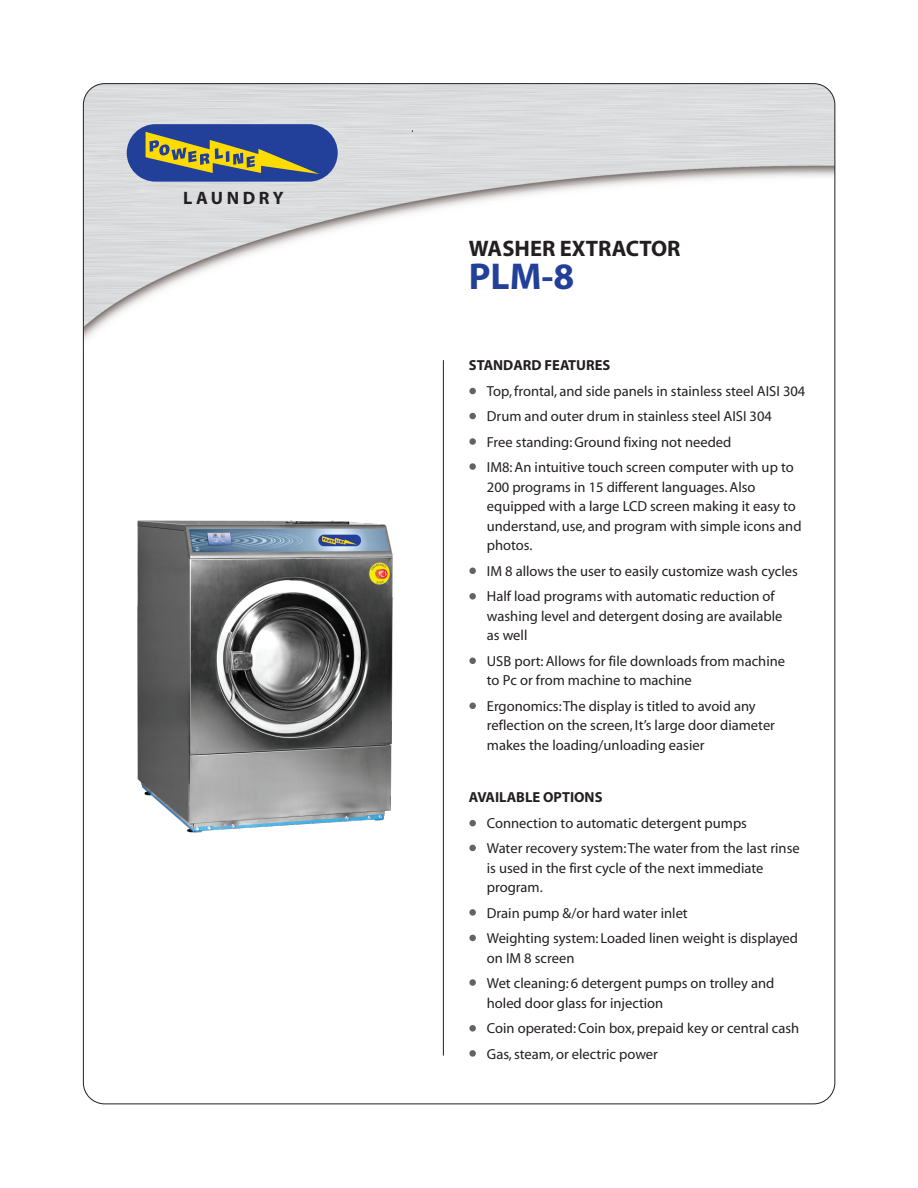
<style>
.page{position:relative;width:918px;height:1188px;background:#fff}
.page>*{position:absolute;margin:0;border:0;box-sizing:border-box;transform-origin:0 0}
.t1{font:700 37.5px "Myriad";color:#223f99}
.t2{font:700 22.5px "Myriad";color:#231f20}
.t3{font:700 18px "Myriad";letter-spacing:.2em;color:#231f20}
.t4{font:14.55px/25.5px "Myriad";color:#231f20}
.t5{font:700 14.55px "Myriad";color:#231f20}
</style>
<div class="page">
<hr style="left:443px;top:360px;width:1px;height:696px;background:#231f20">
<img style="left:83px;top:85px;width:752px;height:255px">
<div style="left:127px;top:124px;width:211px;height:58px;background:#223f99;border-radius:29px"></div>
<svg style="left:146px;top:132px;width:173px;height:42px"></svg>
<div style="left:469px;top:388px;width:7px;height:6px;background:#636366;border-radius:50%"></div>
<div style="left:469px;top:413px;width:7px;height:6px;background:#636366;border-radius:50%"></div>
<img style="left:137px;top:520px;width:256px;height:313px">
<div style="left:469px;top:438px;width:7px;height:7px;background:#636366;border-radius:50%"></div>
<div style="left:469px;top:463px;width:7px;height:7px;background:#636366;border-radius:50%"></div>
<div style="left:469px;top:568px;width:7px;height:6px;background:#636366;border-radius:50%"></div>
<div style="left:469px;top:593px;width:7px;height:7px;background:#636366;border-radius:50%"></div>
<div style="left:469px;top:658px;width:7px;height:6px;background:#636366;border-radius:50%"></div>
<div style="left:469px;top:703px;width:7px;height:6px;background:#636366;border-radius:50%"></div>
<div style="left:469px;top:820px;width:7px;height:6px;background:#636366;border-radius:50%"></div>
<div style="left:469px;top:845px;width:7px;height:6px;background:#636366;border-radius:50%"></div>
<div style="left:469px;top:909px;width:7px;height:7px;background:#636366;border-radius:50%"></div>
<div style="left:469px;top:935px;width:7px;height:6px;background:#636366;border-radius:50%"></div>
<div style="left:469px;top:979px;width:7px;height:7px;background:#636366;border-radius:50%"></div>
<div style="left:469px;top:1025px;width:7px;height:7px;background:#636366;border-radius:50%"></div>
<div style="left:469px;top:1050px;width:7px;height:7px;background:#636366;border-radius:50%"></div>
<p class="t3" style="left:183px;top:188px;width:102px">LAUNDRY</p>
<h2 class="t2" style="left:469px;top:237px;width:213px">WASHER EXTRACTOR</h2>
<h1 class="t1" style="left:469px;top:257px;width:107px">PLM-8</h1>
<p class="t5" style="left:469px;top:358px;width:143px">STANDARD FEATURES</p>
<p class="t4" style="left:487px;top:379px;width:320px">Top, frontal, and side panels in stainless steel AISI 304<br>Drum and outer drum in stainless steel AISI 304<br>Free standing: Ground fixing not needed<br>IM8: An intuitive touch screen computer with up to</p>
<p class="t4" style="left:487px;top:478px;width:316px;line-height:19.5px">200 programs in 15 different languages. Also equipped with a large LCD screen making it easy to understand, use, and program with simple icons and photos.</p>
<p class="t4" style="left:487px;top:559px;width:312px">IM 8 allows the user to easily customize wash cycles<br>Half load programs with automatic reduction of</p>
<p class="t4" style="left:487px;top:607px;width:297px;line-height:19.5px">washing level and detergent dosing are available as well</p>
<p class="t4" style="left:487px;top:652px;width:300px;line-height:19.5px">USB port: Allows for file downloads from machine to Pc or from machine to machine</p>
<p class="t4" style="left:487px;top:697px;width:290px;line-height:19.5px">Ergonomics: The display is titled to avoid any reflection on the screen, It’s large door diameter makes the loading/unloading easier</p>
<p class="t5" style="left:469px;top:790px;width:135px">AVAILABLE OPTIONS</p>
<p class="t4" style="left:487px;top:811px;width:314px">Connection to automatic detergent pumps<br>Water recovery system: The water from the last rinse</p>
<p class="t4" style="left:487px;top:859px;width:278px;line-height:19.5px">is used in the first cycle of the next immediate program.</p>
<p class="t4" style="left:487px;top:901px;width:313px">Drain pump &amp;/or hard water inlet<br>Weighting system: Loaded linen weight is displayed</p>
<p class="t4" style="left:487px;top:946px;width:289px">on IM 8 screen<br>Wet cleaning: 6 detergent pumps on trolley and</p>
<p class="t4" style="left:487px;top:991px;width:314px">holed door glass for injection<br>Coin operated: Coin box, prepaid key or central cash<br>Gas, steam, or electric power</p>
</div>
